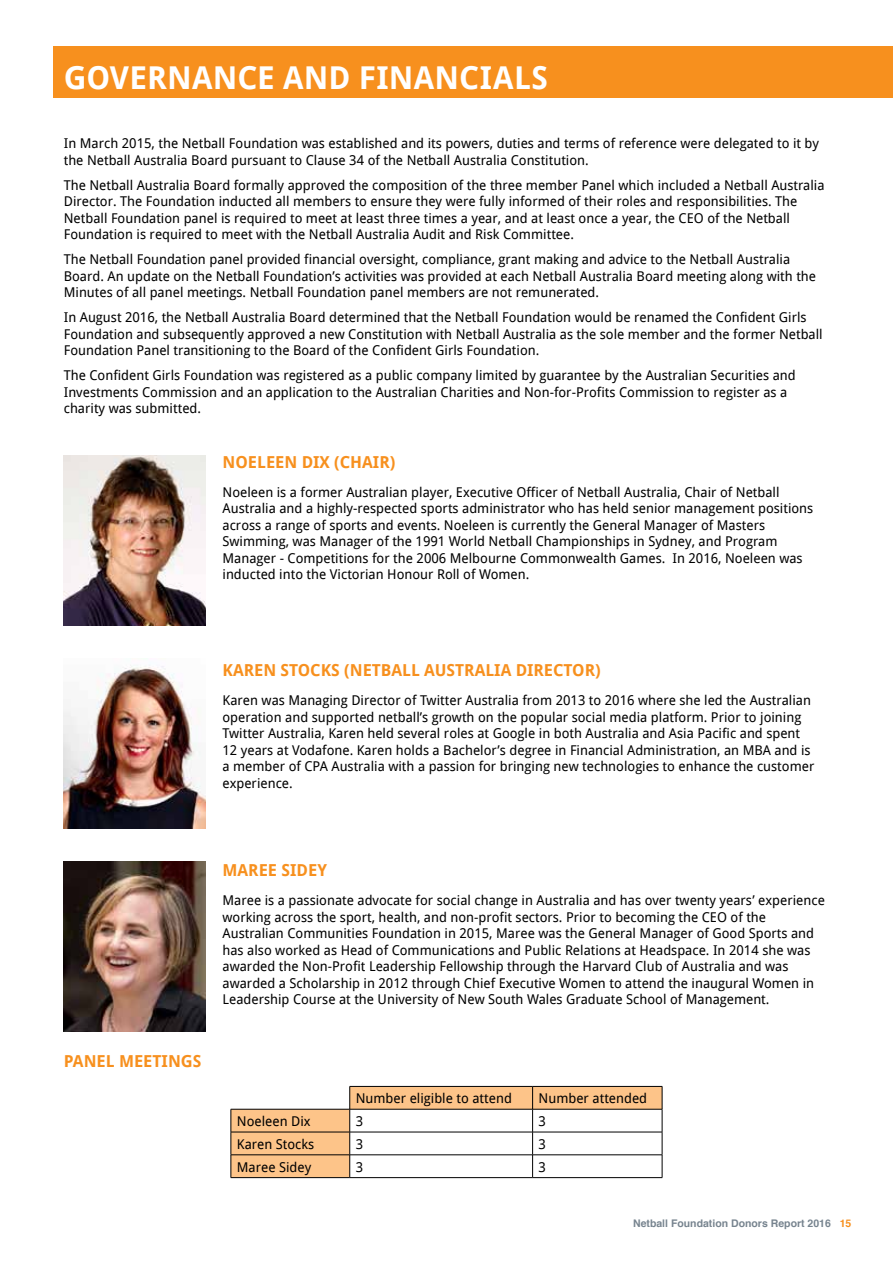
<style>
.page{position:relative;width:893px;height:1263px;background:#fff}
.page>*{position:absolute;margin:0;border:0;box-sizing:border-box;transform-origin:0 0}
.t1{font:700 31.5px "Droid Sans";letter-spacing:.01em;color:#fff}
.t2{font:700 16.5px "Droid Sans";color:#f7901e}
.t3{font:13.5px/16.5px "Droid Sans";color:#000}
.t4{font:700 10.5px "Helvetica";color:#77848f}
.s1{color:#f7901e}
</style>
<div class="page">
<div style="left:53px;top:47px;width:840px;height:51px;background:#f7901e"></div>
<svg style="left:231px;top:1086px;width:432px;height:91px"></svg>
<hr style="left:231px;top:1177px;width:119px;height:1px;background:#000">
<hr style="left:350px;top:1177px;width:183px;height:1px;background:#000">
<hr style="left:533px;top:1177px;width:129px;height:1px;background:#000">
<img style="left:64px;top:455px;width:142px;height:170px">
<img style="left:64px;top:658px;width:142px;height:170px">
<img style="left:64px;top:861px;width:142px;height:170px">
<h1 class="t1" style="left:64px;top:65px;width:486px">GOVERNANCE AND FINANCIALS</h1>
<p class="t3" style="left:64px;top:136px;width:757px">In March 2015, the Netball Foundation was established and its powers, duties and terms of reference were delegated to it by the Netball Australia Board pursuant to Clause 34 of the Netball Australia Constitution.</p>
<p class="t3" style="left:64px;top:178px;width:762px">The Netball Australia Board formally approved the composition of the three member Panel which included a Netball Australia Director. The Foundation inducted all members to ensure they were fully informed of their roles and responsibilities. The Netball Foundation panel is required to meet at least three times a year, and at least once a year, the CEO of the Netball Foundation is required to meet with the Netball Australia Audit and Risk Committee.</p>
<p class="t3" style="left:64px;top:252px;width:754px">The Netball Foundation panel provided financial oversight, compliance, grant making and advice to the Netball Australia<br>Board. An update on the Netball Foundation’s activities was provided at each Netball Australia Board meeting along with the<br>Minutes of all panel meetings. Netball Foundation panel members are not remunerated.</p>
<p class="t3" style="left:64px;top:310px;width:760px">In August 2016, the Netball Australia Board determined that the Netball Foundation would be renamed the Confident Girls<br>Foundation and subsequently approved a new Constitution with Netball Australia as the sole member and the former Netball<br>Foundation Panel transitioning to the Board of the Confident Girls Foundation.</p>
<p class="t3" style="left:64px;top:368px;width:733px">The Confident Girls Foundation was registered as a public company limited by guarantee by the Australian Securities and<br>Investments Commission and an application to the Australian Charities and Non-for-Profits Commission to register as a charity was submitted.</p>
<p class="t2" style="left:223px;top:455px;width:174px">NOELEEN DIX (CHAIR)</p>
<p class="t3" style="left:223px;top:485px;width:592px">Noeleen is a former Australian player, Executive Officer of Netball Australia, Chair of Netball Australia and a highly-respected sports administrator who has held senior management positions across a range of sports and events. Noeleen is currently the General Manager of Masters Swimming, was Manager of the 1991 World Netball Championships in Sydney, and Program Manager - Competitions for the 2006 Melbourne Commonwealth Games. In 2016, Noeleen was inducted into the Victorian Honour Roll of Women.</p>
<p class="t2" style="left:223px;top:663px;width:380px">KAREN STOCKS (NETBALL AUSTRALIA DIRECTOR)</p>
<p class="t3" style="left:223px;top:693px;width:593px">Karen was Managing Director of Twitter Australia from 2013 to 2016 where she led the Australian operation and supported netball’s growth on the popular social media platform. Prior to joining Twitter Australia, Karen held several roles at Google in both Australia and Asia Pacific and spent 12 years at Vodafone. Karen holds a Bachelor’s degree in Financial Administration, an MBA and is a member of CPA Australia with a passion for bringing new technologies to enhance the customer experience.</p>
<p class="t2" style="left:64px;top:1055px;width:139px">PANEL MEETINGS</p>
<p class="t2" style="left:223px;top:863px;width:106px">MAREE SIDEY</p>
<p class="t3" style="left:223px;top:894px;width:604px">Maree is a passionate advocate for social change in Australia and has over twenty years’ experience working across the sport, health, and non-profit sectors. Prior to becoming the CEO of the Australian Communities Foundation in 2015, Maree was the General Manager of Good Sports and has also worked as Head of Communications and Public Relations at Headspace. In 2014 she was awarded the Non-Profit Leadership Fellowship through the Harvard Club of Australia and was awarded a Scholarship in 2012 through Chief Executive Women to attend the inaugural Women in Leadership Course at the University of New South Wales Graduate School of Management.</p>
<p class="t3" style="left:356px;top:1091px;width:158px">Number eligible to attend</p>
<p class="t3" style="left:539px;top:1091px;width:110px">Number attended</p>
<p class="t3" style="left:237px;top:1114px;width:75px">Noeleen Dix</p>
<p class="t3" style="left:356px;top:1114px;width:9px">3</p>
<p class="t3" style="left:539px;top:1114px;width:9px">3</p>
<p class="t3" style="left:237px;top:1137px;width:79px">Karen Stocks</p>
<p class="t3" style="left:356px;top:1137px;width:9px">3</p>
<p class="t3" style="left:539px;top:1137px;width:9px">3</p>
<p class="t3" style="left:237px;top:1160px;width:76px">Maree Sidey</p>
<p class="t3" style="left:356px;top:1160px;width:9px">3</p>
<p class="t3" style="left:539px;top:1160px;width:9px">3</p>
<p class="t4" style="left:633px;top:1215px;width:220px">Netball Foundation Donors Report 2016 <span class="s1">15</span></p>
</div>
